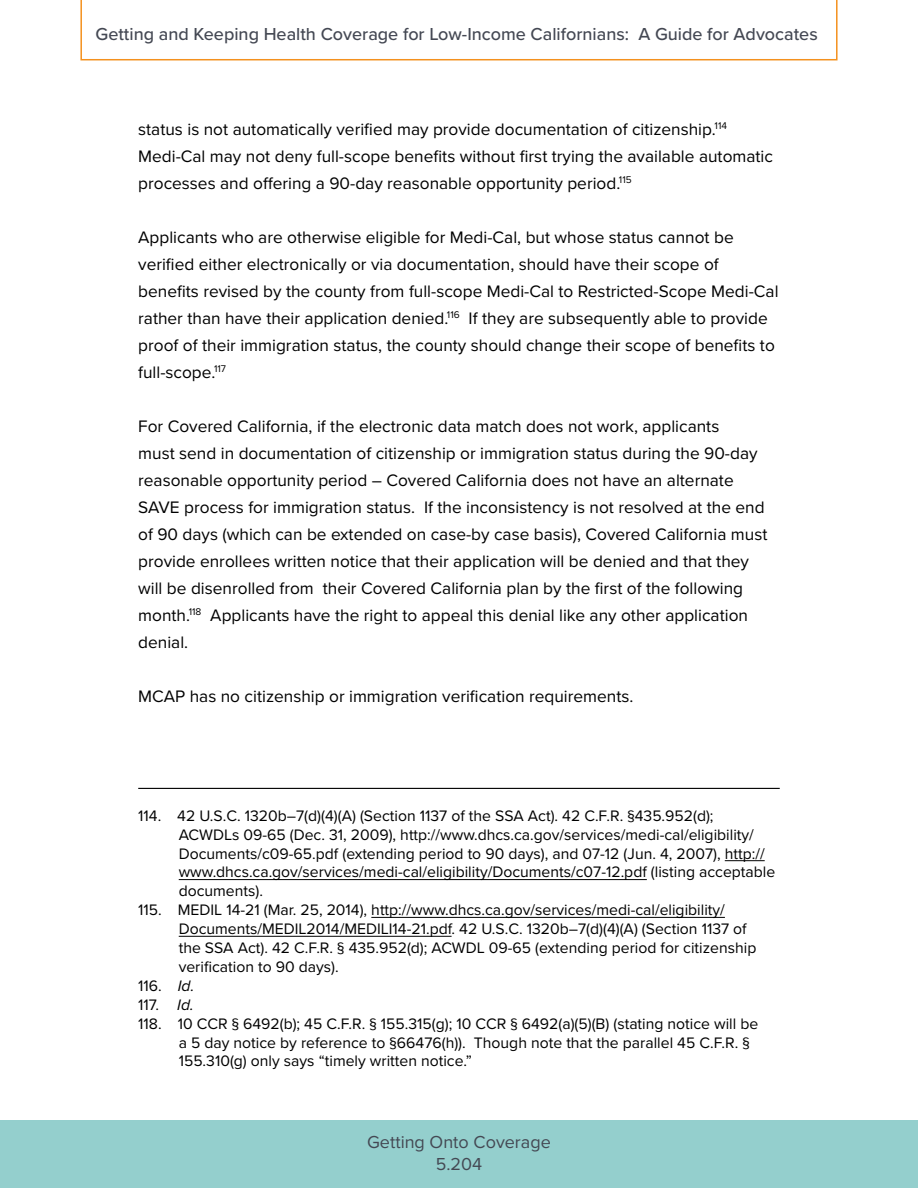
<style>
.page{position:relative;width:918px;height:1188px;background:#fff}
.page>*{position:absolute;margin:0;border:0;box-sizing:border-box;transform-origin:0 0}
.t1{font:500 18px "Proxima Nova";color:#444853}
.t2{font:18px/21.6px "Proxima Nova";color:#444853;text-align:center}
.t3{font:17.25px/27px "Proxima Nova";color:#000}
.t4{font:15.75px "Proxima Nova";color:#000}
.s1{font-style:italic}
</style>
<div class="page">
<div style="left:0;top:1120px;width:918px;height:68px;background:#94cfcd"></div>
<svg style="left:80px;top:0;width:758px;height:60px"></svg>
<hr style="left:138px;top:788px;width:642px;height:1px;background:#000">
<hr style="left:725px;top:860px;width:40px;height:1px;background:#000">
<hr style="left:179px;top:879px;width:468px;height:1px;background:#000">
<hr style="left:371px;top:917px;width:354px;height:1px;background:#000">
<hr style="left:179px;top:936px;width:273px;height:1px;background:#000">
<p class="t1" style="left:96px;top:23px;width:724px">Getting and Keeping Health Coverage for Low-Income Californians: A Guide for Advocates</p>
<p class="t3" style="left:138px;top:116px;width:636px">status is not automatically verified may provide documentation of citizenship.<sup>114<br></sup>Medi-Cal may not deny full-scope benefits without first trying the available automatic processes and offering a 90-day reasonable opportunity period.<sup>115</sup></p>
<p class="t3" style="left:138px;top:224px;width:642px">Applicants who are otherwise eligible for Medi-Cal, but whose status cannot be verified either electronically or via documentation, should have their scope of benefits revised by the county from full-scope Medi-Cal to Restricted-Scope Medi-Cal rather than have their application denied.<sup>116</sup> If they are subsequently able to provide proof of their immigration status, the county should change their scope of benefits to full-scope.<sup>117</sup></p>
<p class="t3" style="left:138px;top:413px;width:631px">For Covered California, if the electronic data match does not work, applicants<br>must send in documentation of citizenship or immigration status during the 90-day reasonable opportunity period – Covered California does not have an alternate SAVE process for immigration status. If the inconsistency is not resolved at the end of 90 days (which can be extended on case-by case basis), Covered California must provide enrollees written notice that their application will be denied and that they will be disenrolled from their Covered California plan by the first of the following month.<sup>118</sup> Applicants have the right to appeal this denial like any other application denial.</p>
<p class="t3" style="left:138px;top:683px;width:497px">MCAP has no citizenship or immigration verification requirements.</p>
<p class="t4" style="left:138px;top:806px;width:577px">114. 42 U.S.C. 1320b–7(d)(4)(A) (Section 1137 of the SSA Act). 42 C.F.R. §435.952(d);</p>
<p class="t4" style="left:179px;top:825px;width:577px">ACWDLs 09-65 (Dec. 31, 2009), http://www.dhcs.ca.gov/services/medi-cal/eligibility/</p>
<p class="t4" style="left:179px;top:844px;width:587px">Documents/c09-65.pdf (extending period to 90 days), and 07-12 (Jun. 4, 2007), http://</p>
<p class="t4" style="left:179px;top:863px;width:598px">www.dhcs.ca.gov/services/medi-cal/eligibility/Documents/c07-12.pdf (listing acceptable</p>
<p class="t4" style="left:179px;top:882px;width:86px">documents).</p>
<p class="t4" style="left:138px;top:901px;width:588px">115. MEDIL 14-21 (Mar. 25, 2014), http://www.dhcs.ca.gov/services/medi-cal/eligibility/</p>
<p class="t4" style="left:179px;top:920px;width:570px">Documents/MEDIL2014/MEDILI14-21.pdf. 42 U.S.C. 1320b–7(d)(4)(A) (Section 1137 of</p>
<p class="t4" style="left:179px;top:938px;width:579px">the SSA Act). 42 C.F.R. § 435.952(d); ACWDL 09-65 (extending period for citizenship</p>
<p class="t4" style="left:179px;top:957px;width:162px">verification to 90 days).</p>
<p class="t4" style="left:138px;top:976px;width:58px">116. <span class="s1">Id.</span></p>
<p class="t4" style="left:138px;top:995px;width:57px">117. <span class="s1">Id.</span></p>
<p class="t4" style="left:138px;top:1014px;width:622px">118. 10 CCR § 6492(b); 45 C.F.R. § 155.315(g); 10 CCR § 6492(a)(5)(B) (stating notice will be</p>
<p class="t4" style="left:179px;top:1033px;width:573px">a 5 day notice by reference to §66476(h)). Though note that the parallel 45 C.F.R. §</p>
<p class="t4" style="left:179px;top:1052px;width:295px">155.310(g) only says “timely written notice.”</p>
<p class="t2" style="left:367px;top:1132px;width:185px">Getting Onto Coverage<br>5.204</p>
</div>
